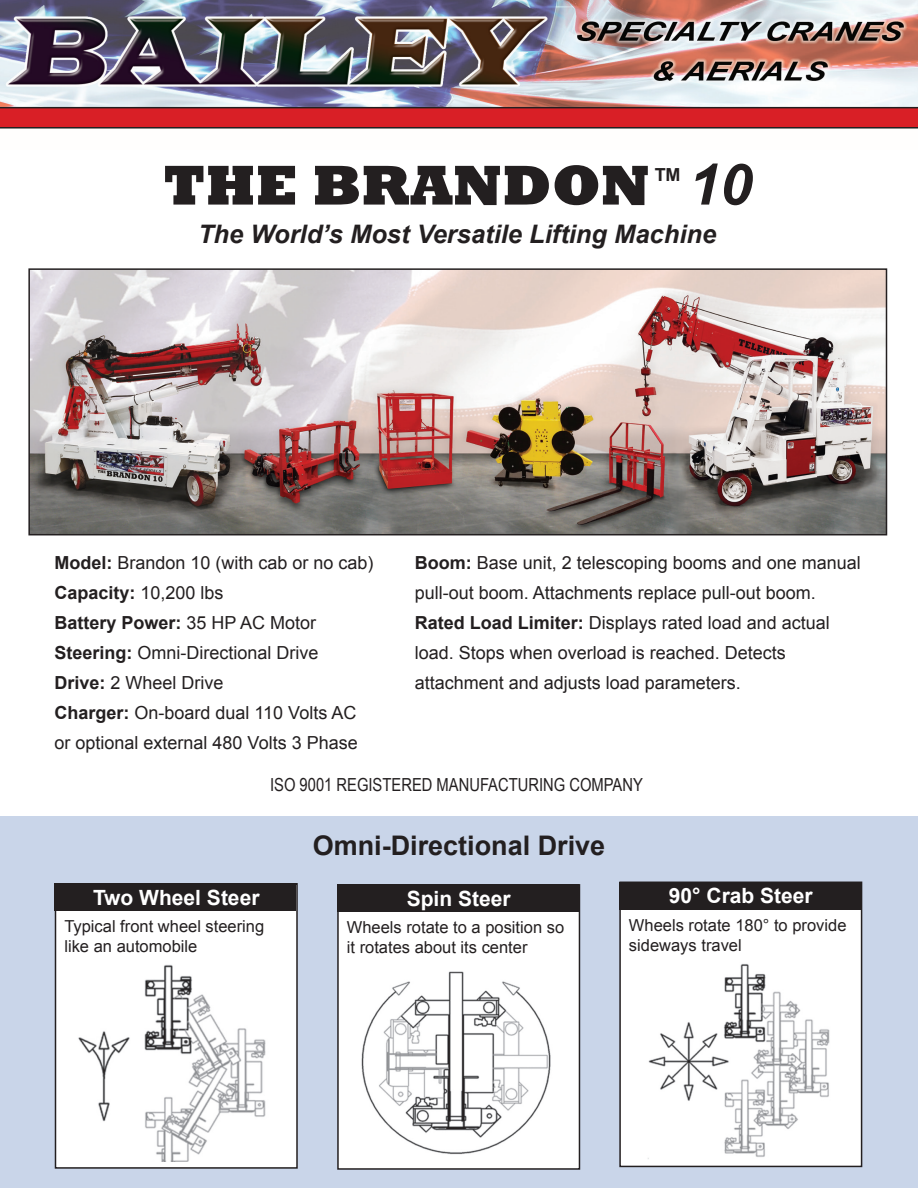
<style>
.page{position:relative;width:918px;height:1188px;background:#fff}
.page>*{position:absolute;margin:0;border:0;box-sizing:border-box;transform-origin:0 0}
.t1{font:800 57px "Rockwell";color:#231f20}
.t2{font:italic 700 57px "Arial";color:#231f20}
.t3{font:700 27px "Arial";color:#231f20}
.t4{font:italic 700 25.5px "Arial";color:#231f20}
.t5{font:700 21px "Arial";color:#fff}
.t6{font:18px/30px "Arial";color:#231f20}
.t7{font:18px "Arial Narrow";color:#231f20}
.t8{font:700 18px "Arial";color:#231f20}
.t9{font:16.5px/19.8px "Arial";color:#231f20}
.s1{font-weight:700}
</style>
<div class="page">
<div style="left:0;top:816px;width:918px;height:372px;background:#c9d5e9"></div>
<img style="left:0;top:0;width:918px;height:107px">
<img style="left:31px;top:271px;width:853px;height:261px">
<div style="left:28px;top:268px;width:859px;height:267px;border:2px solid #231f20"></div>
<svg style="left:0;top:107px;width:918px;height:22px;background:#c12329"></svg>
<div style="left:620px;top:882px;width:242px;height:284px;background:#fff"></div>
<div style="left:619px;top:882px;width:243px;height:285px;border:2px solid #231f20"></div>
<img style="left:648px;top:964px;width:182px;height:195px">
<div style="left:619px;top:882px;width:242px;height:28px;background:#231f20"></div>
<div style="left:338px;top:885px;width:241px;height:284px;background:#fff"></div>
<div style="left:337px;top:884px;width:243px;height:286px;border:2px solid #231f20"></div>
<img style="left:361px;top:971px;width:190px;height:184px">
<div style="left:337px;top:885px;width:242px;height:27px;background:#231f20"></div>
<div style="left:56px;top:884px;width:241px;height:284px;background:#fff"></div>
<div style="left:55px;top:883px;width:243px;height:286px;border:2px solid #231f20"></div>
<img style="left:78px;top:965px;width:188px;height:196px">
<div style="left:55px;top:884px;width:241px;height:27px;background:#231f20"></div>
<p class="t1" style="left:163px;top:153px;width:488px">THE BRANDON</p>
<p class="t8" style="left:655px;top:162px;width:27px">TM</p>
<p class="t2" style="left:689px;top:147px;width:65px">10</p>
<p class="t4" style="left:198px;top:217px;width:520px">The World’s Most Versatile Lifting Machine</p>
<p class="t6" style="left:55px;top:548px;width:321px"><span class="s1">Model:</span> Brandon 10 (with cab or no cab)<br><span class="s1">Capacity:</span> 10,200 lbs<br><span class="s1">Battery Power:</span> 35 HP AC Motor<br><span class="s1">Steering:</span> Omni-Directional Drive<br><span class="s1">Drive:</span> 2 Wheel Drive</p>
<p class="t6" style="left:55px;top:698px;width:305px"><span class="s1">Charger:</span> On-board dual 110 Volts AC or optional external 480 Volts 3 Phase</p>
<p class="t6" style="left:415px;top:548px;width:448px"><span class="s1">Boom:</span> Base unit, 2 telescoping booms and one manual pull-out boom. Attachments replace pull-out boom.<br><span class="s1">Rated Load Limiter:</span> Displays rated load and actual load. Stops when overload is reached. Detects</p>
<p class="t6" style="left:415px;top:668px;width:328px">attachment and adjusts load parameters.</p>
<p class="t7" style="left:270px;top:772px;width:374px">ISO 9001 REGISTERED MANUFACTURING COMPANY</p>
<p class="t5" style="left:93px;top:883px;width:168px">Two Wheel Steer</p>
<p class="t9" style="left:64px;top:917px;width:201px">Typical front wheel steering like an automobile</p>
<p class="t3" style="left:313px;top:828px;width:294px">Omni-Directional Drive</p>
<p class="t5" style="left:407px;top:884px;width:105px">Spin Steer</p>
<p class="t9" style="left:347px;top:918px;width:219px">Wheels rotate to a position so it rotates about its center</p>
<p class="t5" style="left:669px;top:882px;width:145px">90° Crab Steer</p>
<p class="t9" style="left:629px;top:915px;width:219px">Wheels rotate 180° to provide sideways travel</p>
</div>
